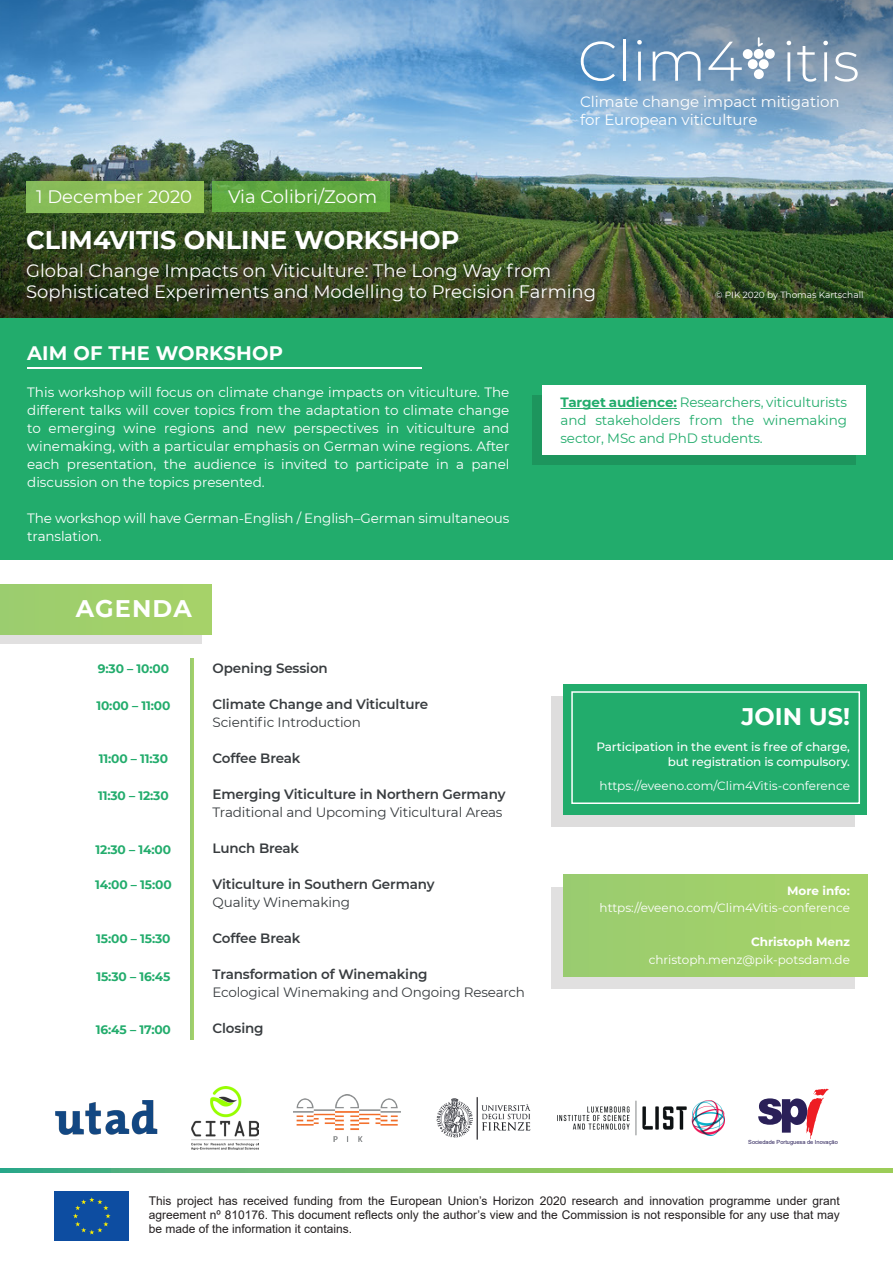
<style>
.page{position:relative;width:893px;height:1263px;background:#fff}
.page>*{position:absolute;margin:0;border:0;box-sizing:border-box;transform-origin:0 0}
.t1{font:300 55.8px "Montserrat";color:#fff}
.t2{font:700 25.5px "Montserrat";color:#fff}
.t3{font:700 24px "Montserrat";letter-spacing:.04em;color:#fff}
.t4{font:700 19.5px "Montserrat";letter-spacing:.01em;color:#fff}
.t5{font:18px/21.6px "Montserrat";color:#fff}
.t6{font:15px/18px "Montserrat";color:#fff}
.t7{font:13.5px/18px "Montserrat";letter-spacing:-.01em;color:#fff;text-align:justify}
.t8{font:600 13.5px "Montserrat";letter-spacing:-.01em;color:#383c3f}
.t9{font:13.5px "Montserrat";letter-spacing:-.01em;color:#383c3f}
.t10{font:13.5px/18px "Montserrat";letter-spacing:-.01em;color:#22ac6c;text-align:justify}
.t11{font:700 12.3px "Montserrat";letter-spacing:-.01em;color:#22ac6c}
.t12{font:12px/14.4px "Arial";color:#231f20;text-align:justify}
.t13{font:12px "Montserrat";color:#fff}
.t14{font:500 12px/14.4px "Montserrat";letter-spacing:-.01em;color:#fff;text-align:right}
.t15{font:700 12px "Montserrat";color:#fff}
.t16{font:9px "Montserrat";color:#fff}
.t17{font:5.7px "Arial";color:#2a2058}
.s1{font-weight:700}
</style>
<div class="page">
<hr style="left:191px;top:658px;width:2px;height:381px;background:#9dce6d">
<div style="left:0;top:317px;width:893px;height:243px;background:#22ac6c"></div>
<img style="left:0;top:0;width:893px;height:317px">
<div style="left:53px;top:1190px;width:77px;height:52px;background:#0d4da1"></div>
<svg style="left:73px;top:1197px;width:38px;height:37px"></svg>
<img style="left:557px;top:1100px;width:167px;height:35px">
<img style="left:436px;top:1097px;width:95px;height:43px">
<img style="left:294px;top:1094px;width:106px;height:47px">
<img style="left:55px;top:1101px;width:103px;height:34px">
<svg style="left:758px;top:1089px;width:71px;height:50px"></svg>
<img style="left:0;top:141px;width:666px;height:176px">
<svg style="left:310px;top:0;width:583px;height:172px;background:#86acce"></svg>
<svg style="left:0;top:1168px;width:893px;height:4px;background:#7abf6a"></svg>
<svg style="left:0;top:634px;width:201px;height:10px;background:#daded4"></svg>
<div style="left:0;top:584px;width:211px;height:50px;background:#a1d06a"></div>
<img style="left:192px;top:1086px;width:66px;height:63px">
<div style="left:26px;top:181px;width:177px;height:31px;background:#8dbf56"></div>
<div style="left:213px;top:181px;width:177px;height:31px;background:#61aa40"></div>
<svg style="left:758px;top:37px;width:5px;height:10px"></svg>
<div style="left:743px;top:49px;width:10px;height:10px;background:#fff;border-radius:50%"></div>
<div style="left:754px;top:49px;width:10px;height:10px;background:#fff;border-radius:50%"></div>
<div style="left:765px;top:49px;width:10px;height:10px;background:#fff;border-radius:50%"></div>
<div style="left:748px;top:59px;width:10px;height:10px;background:#fff;border-radius:50%"></div>
<div style="left:759px;top:59px;width:10px;height:10px;background:#fff;border-radius:50%"></div>
<div style="left:754px;top:69px;width:10px;height:10px;background:#fff;border-radius:50%"></div>
<div style="left:532px;top:395px;width:323px;height:70px;background:#1d955d"></div>
<div style="left:542px;top:385px;width:323px;height:70px;background:#fff"></div>
<hr style="left:560px;top:408px;width:117px;height:1px;background:#22ac6c">
<hr style="left:27px;top:367px;width:395px;height:1px;background:#fff">
<div style="left:551px;top:696px;width:304px;height:131px;background:#dedddd"></div>
<div style="left:563px;top:683px;width:304px;height:131px;background:#22ac6c"></div>
<div style="left:551px;top:887px;width:304px;height:102px;background:linear-gradient(to right,#e1e0e0,#e1e0e0)"></div>
<div style="left:563px;top:874px;width:304px;height:102px;background:#a0d06b"></div>
<div style="left:571px;top:691px;width:289px;height:113px;border:2px solid #fff"></div>
<h3 class="t5" style="left:36px;top:185px;width:158px">1 December 2020</h3>
<h3 class="t5" style="left:228px;top:185px;width:151px">Via Colibri/Zoom</h3>
<h1 class="t1" style="left:578px;top:23px;width:283px">Clim4 itis</h1>
<p class="t6" style="left:580px;top:92px;width:261px">Climate change impact mitigation for European viticulture</p>
<h2 class="t2" style="left:26px;top:222px;width:435px">CLIM4VITIS ONLINE WORKSHOP</h2>
<h3 class="t5" style="left:26px;top:259px;width:571px">Global Change Impacts on Viticulture: The Long Way from<br>Sophisticated Experiments and Modelling to Precision Farming</h3>
<h3 class="t4" style="left:27px;top:339px;width:257px">AIM OF THE WORKSHOP</h3>
<p class="t16" style="left:715px;top:289px;width:150px">© PIK 2020 by Thomas Kartschall</p>
<p class="t7" style="left:27px;top:383px;width:484px">This workshop will focus on climate change impacts on viticulture. The different talks will cover topics from the adaptation to climate change to emerging wine regions and new perspectives in viticulture and winemaking, with a particular emphasis on German wine regions. After each presentation, the audience is invited to participate in a panel discussion on the topics presented.</p>
<p class="t7" style="left:27px;top:509px;width:484px">The workshop will have German-English / English–German simultaneous translation.</p>
<h3 class="t3" style="left:76px;top:591px;width:118px">AGENDA</h3>
<p class="t11" style="left:98px;top:660px;width:73px">9:30 – 10:00</p>
<p class="t11" style="left:96px;top:696px;width:75px">10:00 – 11:00</p>
<p class="t11" style="left:99px;top:750px;width:71px">11:00 – 11:30</p>
<p class="t11" style="left:98px;top:787px;width:72px">11:30 – 12:30</p>
<p class="t11" style="left:96px;top:840px;width:77px">12:30 – 14:00</p>
<p class="t11" style="left:95px;top:875px;width:78px">14:00 – 15:00</p>
<p class="t11" style="left:96px;top:930px;width:76px">15:00 – 15:30</p>
<p class="t11" style="left:96px;top:968px;width:75px">15:30 – 16:45</p>
<p class="t11" style="left:96px;top:1021px;width:77px">16:45 – 17:00</p>
<p class="t8" style="left:213px;top:659px;width:117px">Opening Session</p>
<p class="t8" style="left:213px;top:695px;width:217px">Climate Change and Viticulture</p>
<p class="t9" style="left:213px;top:713px;width:150px">Scientific Introduction</p>
<p class="t8" style="left:213px;top:749px;width:89px">Coffee Break</p>
<p class="t8" style="left:213px;top:785px;width:294px">Emerging Viticulture in Northern Germany</p>
<p class="t9" style="left:213px;top:803px;width:292px">Traditional and Upcoming Viticultural Areas</p>
<p class="t8" style="left:213px;top:839px;width:88px">Lunch Break</p>
<p class="t8" style="left:213px;top:875px;width:224px">Viticulture in Southern Germany</p>
<p class="t9" style="left:213px;top:893px;width:139px">Quality Winemaking</p>
<p class="t8" style="left:213px;top:929px;width:89px">Coffee Break</p>
<p class="t8" style="left:213px;top:965px;width:217px">Transformation of Winemaking</p>
<p class="t9" style="left:213px;top:983px;width:314px">Ecological Winemaking and Ongoing Research</p>
<p class="t8" style="left:213px;top:1019px;width:53px">Closing</p>
<p class="t10" style="left:560px;top:393px;width:288px"><span class="s1">Target audience:</span> Researchers, viticulturists and stakeholders from the winemaking sector, MSc and PhD students.</p>
<h3 class="t3" style="left:741px;top:700px;width:110px">JOIN US!</h3>
<p class="t14" style="left:596px;top:739px;width:255px">Participation in the event is free of charge, but registration is compulsory.</p>
<p class="t13" style="left:600px;top:777px;width:252px">https://eveeno.com/Clim4Vitis-conference</p>
<p class="t15" style="left:787px;top:882px;width:64px">More info:</p>
<p class="t13" style="left:600px;top:899px;width:252px">https://eveeno.com/Clim4Vitis-conference</p>
<p class="t15" style="left:751px;top:933px;width:100px">Christoph Menz</p>
<p class="t13" style="left:649px;top:951px;width:203px">christoph.menz@pik-potsdam.de</p>
<p class="t17" style="left:748px;top:1138px;width:91px">Sociedade Portuguesa de Inovação</p>
<p class="t12" style="left:149px;top:1193px;width:692px">This project has received funding from the European Union’s Horizon 2020 research and innovation programme under grant agreement nº 810176. This document reflects only the author’s view and the Commission is not responsible for any use that may be made of the information it contains.</p>
</div>
